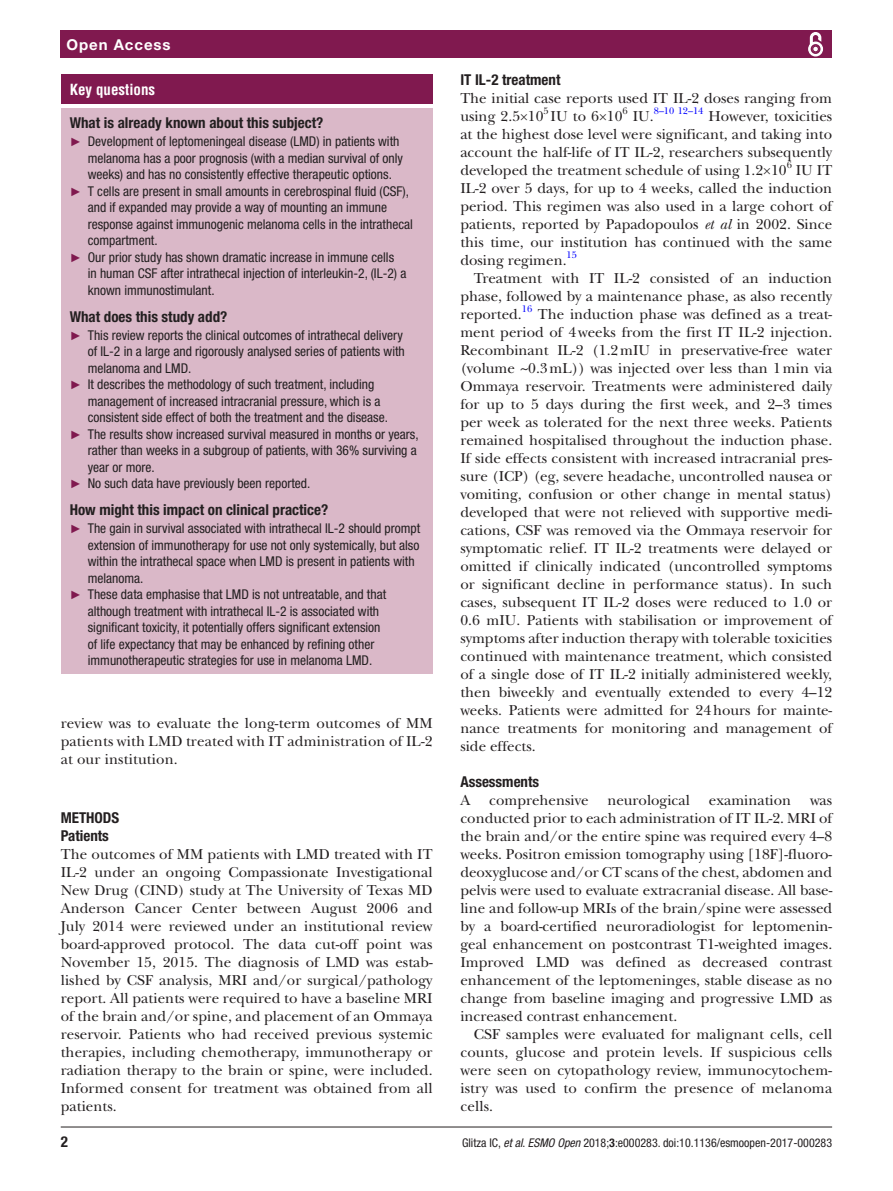
<style>
.page{position:relative;width:893px;height:1191px;background:#fff}
.page>*{position:absolute;margin:0;border:0;box-sizing:border-box;transform-origin:0 0}
.t1{font:15px/18px "New Baskerville";color:#231f20;text-align:justify}
.t2{font:700 condensed 15px/18px "Helvetica Neue LT Std";color:#231f20}
.t3{font:700 condensed 15px "Helvetica";color:#fff}
.t4{font:700 15px "Helvetica Neue LT Std";letter-spacing:.065em;color:#fff}
.t5{font:condensed 13.5px "Helvetica Neue LT Std";color:#231f20}
.t6{font:condensed 12px "Helvetica Neue LT Std";color:#231f20}
.t7{font:9.9px "New Baskerville";color:#00f}
.t8{font:9.9px "New Baskerville";color:#231f20}
.s1{font-family:"Arial";font-stretch:normal;font-size:12px;color:#80194f}
.s2{font-style:italic}
.s3{font-weight:700}
</style>
<div class="page">
<div style="left:61px;top:31px;width:771px;height:27px;background:#80194f"></div>
<svg style="left:808px;top:32px;width:15px;height:25px"></svg>
<div style="left:812px;top:45px;width:7px;height:8px;border:1px solid #80194f;border-radius:50%"></div>
<hr style="left:61px;top:1126px;width:771px;height:1px;background:#231f20">
<div style="left:61px;top:74px;width:372px;height:30px;background:#80194f"></div>
<div style="left:61px;top:108px;width:372px;height:566px;background:#dab8c8"></div>
<p class="t4" style="left:66px;top:35px;width:106px">Open Access</p>
<p class="t3" style="left:70px;top:80px;width:87px">Key questions</p>
<p class="t2" style="left:70px;top:114px;width:255px">What is already known about this subject?</p>
<p class="t5" style="left:70px;top:133px;width:331px"><span class="s1">►</span> Development of leptomeningeal disease (LMD) in patients with</p>
<p class="t5" style="left:88px;top:150px;width:317px">melanoma has a poor prognosis (with a median survival of only</p>
<p class="t5" style="left:88px;top:166px;width:306px">weeks) and has no consistently effective therapeutic options.</p>
<p class="t5" style="left:70px;top:183px;width:341px"><span class="s1">►</span> T cells are present in small amounts in cerebrospinal fluid (CSF),</p>
<p class="t5" style="left:88px;top:199px;width:301px">and if expanded may provide a way of mounting an immune</p>
<p class="t5" style="left:88px;top:216px;width:327px">response against immunogenic melanoma cells in the intrathecal</p>
<p class="t5" style="left:88px;top:232px;width:71px">compartment.</p>
<p class="t5" style="left:70px;top:249px;width:326px"><span class="s1">►</span> Our prior study has shown dramatic increase in immune cells</p>
<p class="t5" style="left:88px;top:265px;width:320px">in human CSF after intrathecal injection of interleukin-2, (IL-2) a</p>
<p class="t5" style="left:88px;top:282px;width:128px">known immunostimulant.</p>
<p class="t2" style="left:70px;top:307px;width:159px">What does this study add?</p>
<p class="t5" style="left:70px;top:327px;width:335px"><span class="s1">►</span> This review reports the clinical outcomes of intrathecal delivery</p>
<p class="t5" style="left:88px;top:343px;width:319px">of IL-2 in a large and rigorously analysed series of patients with</p>
<p class="t5" style="left:88px;top:360px;width:105px">melanoma and LMD.</p>
<p class="t5" style="left:70px;top:376px;width:306px"><span class="s1">►</span> It describes the methodology of such treatment, including</p>
<p class="t5" style="left:88px;top:393px;width:294px">management of increased intracranial pressure, which is a</p>
<p class="t5" style="left:88px;top:409px;width:302px">consistent side effect of both the treatment and the disease.</p>
<p class="t5" style="left:70px;top:426px;width:350px"><span class="s1">►</span> The results show increased survival measured in months or years,</p>
<p class="t5" style="left:88px;top:442px;width:330px">rather than weeks in a subgroup of patients, with 36% surviving a</p>
<p class="t5" style="left:88px;top:459px;width:68px">year or more.</p>
<p class="t5" style="left:70px;top:475px;width:242px"><span class="s1">►</span> No such data have previously been reported.</p>
<p class="t2" style="left:70px;top:501px;width:260px">How might this impact on clinical practice?</p>
<p class="t5" style="left:70px;top:520px;width:352px"><span class="s1">►</span> The gain in survival associated with intrathecal IL-2 should prompt</p>
<p class="t5" style="left:88px;top:537px;width:333px">extension of immunotherapy for use not only systemically, but also</p>
<p class="t5" style="left:88px;top:553px;width:328px">within the intrathecal space when LMD is present in patients with</p>
<p class="t5" style="left:88px;top:570px;width:57px">melanoma.</p>
<p class="t5" style="left:70px;top:586px;width:318px"><span class="s1">►</span> These data emphasise that LMD is not untreatable, and that</p>
<p class="t5" style="left:88px;top:603px;width:293px">although treatment with intrathecal IL-2 is associated with</p>
<p class="t5" style="left:88px;top:619px;width:294px">significant toxicity, it potentially offers significant extension</p>
<p class="t5" style="left:88px;top:636px;width:288px">of life expectancy that may be enhanced by refining other</p>
<p class="t5" style="left:88px;top:652px;width:286px">immunotherapeutic strategies for use in melanoma LMD.</p>
<p class="t1" style="left:61px;top:714px;width:373px">review was to evaluate the long-term outcomes of MM patients with LMD treated with IT administration of IL-2 at our institution.</p>
<p class="t2" style="left:61px;top:808px;width:60px">Methods<br>Patients</p>
<p class="t1" style="left:61px;top:845px;width:373px">The outcomes of MM patients with LMD treated with IT IL-2 under an ongoing Compassionate Investigational New Drug (CIND) study at The University of Texas MD Anderson Cancer Center between August 2006 and July 2014 were reviewed under an institutional review board-approved protocol. The data cut-off point was November 15, 2015. The diagnosis of LMD was estab&shy;lished by CSF analysis, MRI and/or surgical/pathology report. All patients were required to have a baseline MRI of the brain and/or spine, and placement of an Ommaya reservoir. Patients who had received previous systemic therapies, including chemotherapy, immunotherapy or radiation therapy to the brain or spine, were included.<br>Informed consent for treatment was obtained from all patients.</p>
<p class="t2" style="left:460px;top:70px;width:102px">IT IL-2 treatment</p>
<p class="t1" style="left:460px;top:89px;width:373px">The initial case reports used IT IL-2 doses ranging from using 2.5×10</p>
<p class="t8" style="left:544px;top:105px;width:7px">5</p>
<p class="t1" style="left:551px;top:107px;width:73px">IU to 6×10</p>
<p class="t8" style="left:622px;top:105px;width:7px">6</p>
<p class="t1" style="left:633px;top:107px;width:22px">IU.</p>
<p class="t7" style="left:654px;top:105px;width:51px">8–10 12–14</p>
<p class="t1" style="left:460px;top:107px;width:373px;text-indent:248px">However, toxicities at the highest dose level were significant, and taking into account the half-life of IT IL-2, researchers subsequently developed the treatment schedule of using 1.2×10</p>
<p class="t8" style="left:787px;top:159px;width:7px">6</p>
<p class="t1" style="left:460px;top:161px;width:373px;text-indent:335px">IU IT IL-2 over 5 days, for up to 4 weeks, called the induction period. This regimen was also used in a large cohort of patients, reported by Papadopoulos <span class="s2">et al</span> in 2002. Since this time, our institution has continued with the same dosing regimen.</p>
<p class="t7" style="left:567px;top:249px;width:12px">15</p>
<p class="t1" style="left:460px;top:269px;width:373px;text-indent:14px">Treatment with IT IL-2 consisted of an induction phase, followed by a maintenance phase, as also recently reported.</p>
<p class="t7" style="left:522px;top:303px;width:12px">16</p>
<p class="t1" style="left:460px;top:305px;width:373px;text-indent:78px">The induction phase was defined as a treat&shy;ment period of 4weeks from the first IT IL-2 injection.<br>Recombinant IL-2 (1.2mIU in preservative-free water (volume ~0.3mL)) was injected over less than 1min via Ommaya reservoir. Treatments were administered daily for up to 5 days during the first week, and 2–3 times per week as tolerated for the next three weeks. Patients remained hospitalised throughout the induction phase.<br>If side effects consistent with increased intracranial pres&shy;sure (ICP) (eg, severe headache, uncontrolled nausea or vomiting, confusion or other change in mental status) developed that were not relieved with supportive medi&shy;cations, CSF was removed via the Ommaya reservoir for symptomatic relief. IT IL-2 treatments were delayed or omitted if clinically indicated (uncontrolled symptoms or significant decline in performance status). In such cases, subsequent IT IL-2 doses were reduced to 1.0 or 0.6 mIU. Patients with stabilisation or improvement of symptoms after induction therapy with tolerable toxicities continued with maintenance treatment, which consisted of a single dose of IT IL-2 initially administered weekly, then biweekly and eventually extended to every 4–12 weeks. Patients were admitted for 24hours for mainte&shy;nance treatments for monitoring and management of side effects.</p>
<p class="t2" style="left:460px;top:772px;width:80px">Assessments</p>
<p class="t1" style="left:460px;top:791px;width:11px">A</p>
<p class="t1" style="left:489px;top:791px;width:101px">comprehensive</p>
<p class="t1" style="left:607px;top:791px;width:84px">neurological</p>
<p class="t1" style="left:709px;top:791px;width:84px">examination</p>
<p class="t1" style="left:460px;top:791px;width:373px;text-indent:350px">was conducted prior to each administration of IT IL-2. MRI of the brain and/or the entire spine was required every 4–8 weeks. Positron emission tomography using [18F]-fluoro&shy;deoxyglucose and/or CT scans of the chest, abdomen and pelvis were used to evaluate extracranial disease. All base&shy;line and follow-up MRIs of the brain/spine were assessed by a board-certified neuroradiologist for leptomenin&shy;geal enhancement on postcontrast T1-weighted images.<br>Improved LMD was defined as decreased contrast enhancement of the leptomeninges, stable disease as no change from baseline imaging and progressive LMD as increased contrast enhancement.</p>
<p class="t1" style="left:460px;top:1025px;width:373px;text-indent:14px">CSF samples were evaluated for malignant cells, cell counts, glucose and protein levels. If suspicious cells were seen on cytopathology review, immunocytochem&shy;istry was used to confirm the presence of melanoma cells.</p>
<p class="t2" style="left:61px;top:1132px;width:9px">2</p>
<p class="t6" style="left:462px;top:1135px;width:372px">Glitza IC, <span class="s2">et al</span>. <span class="s2">ESMO Open</span> 2018;<span class="s3">3</span>:e000283. doi:10.1136/esmoopen-2017-000283</p>
</div>
